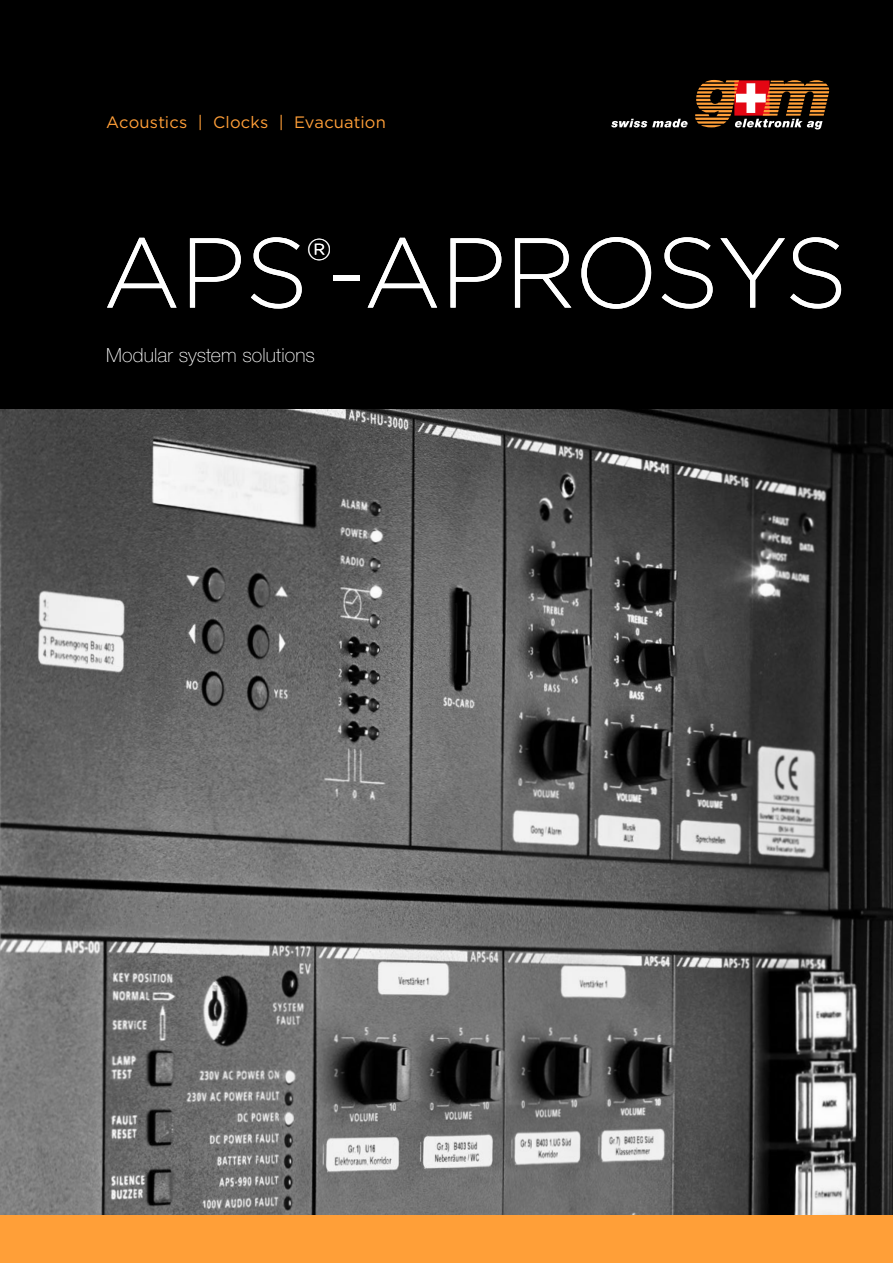
<style>
.page{position:relative;width:893px;height:1263px;background:#fff}
.page>*{position:absolute;margin:0;border:0;box-sizing:border-box;transform-origin:0 0}
.t1{font:300 99px "Gotham";letter-spacing:-.02em;color:#fff}
.t2{font:300 30px "Gotham";color:#fff}
.t3{font:100 19.5px "Helvetica Neue LT";letter-spacing:.005em;color:#fff}
.t4{font:16.5px "Gotham";letter-spacing:.01em;color:#ff9f38}
</style>
<div class="page">
<img style="left:0;top:408px;width:893px;height:807px">
<div style="left:0;top:0;width:893px;height:408px;background:#000"></div>
<svg style="left:695px;top:80px;width:134px;height:49px"></svg>
<svg style="left:611px;top:119px;width:77px;height:8px"></svg>
<div style="left:0;top:1215px;width:893px;height:48px;background:#ff9f38"></div>
<p class="t4" style="left:106px;top:113px;width:281px">Acoustics | Clocks | Evacuation</p>
<h1 class="t1" style="left:103px;top:219px;width:746px">APS -APROSYS</h1>
<h2 class="t2" style="left:307px;top:233px;width:26px">®</h2>
<p class="t3" style="left:106px;top:343px;width:210px">Modular system solutions</p>
</div>
